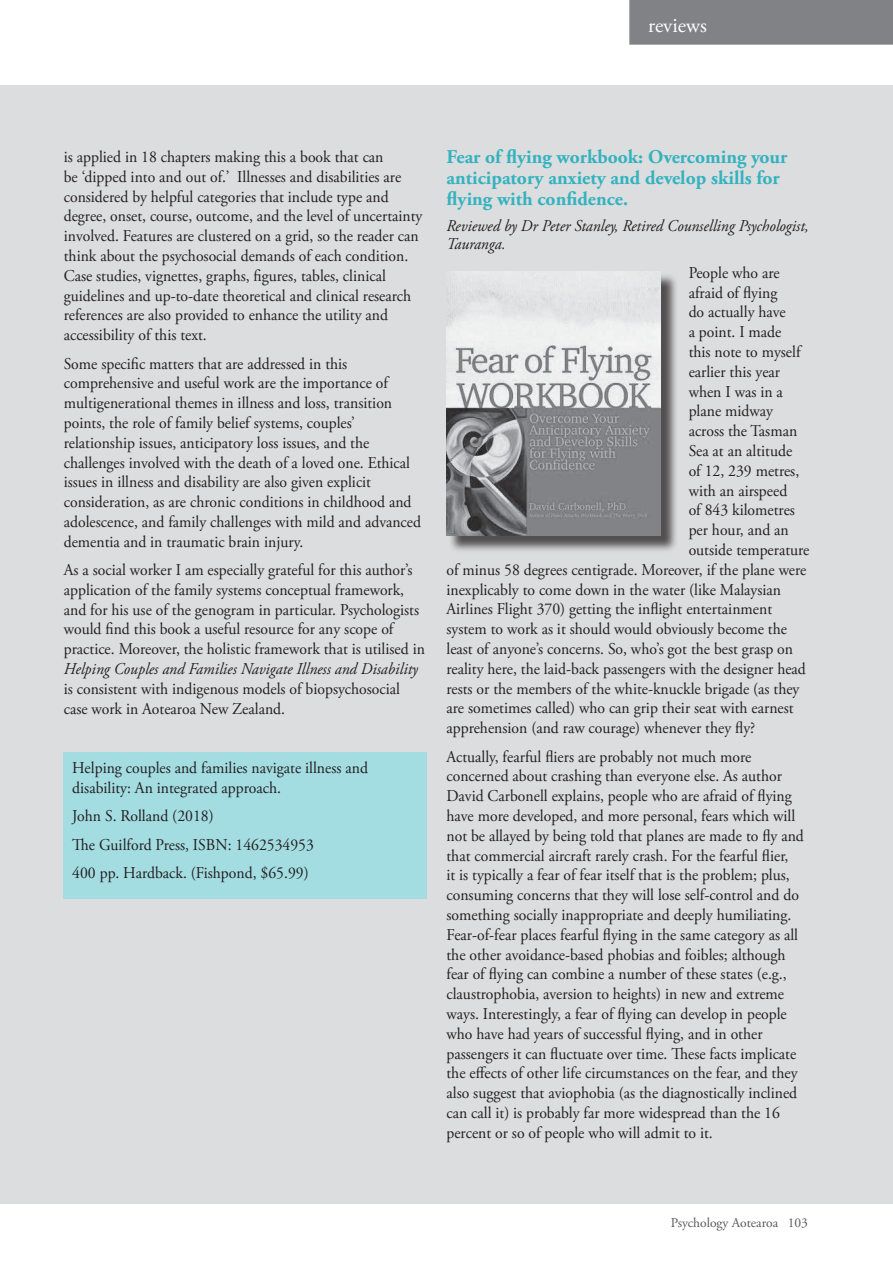
<style>
.page{position:relative;width:893px;height:1263px;background:#fff}
.page>*{position:absolute;margin:0;border:0;box-sizing:border-box;transform-origin:0 0}
.t1{font:21px "Adobe Garamond Pro";color:#fff}
.t2{font:700 19.5px/21px "Adobe Garamond Pro";color:#33b3bf}
.t3{font:16.5px/19.8px "Adobe Garamond Pro";color:#231f20;scale:.95 1}
.t4{font:italic 16.5px/18px "Adobe Garamond Pro";color:#231f20;scale:.95 1}
.t5{font:13.5px "Adobe Garamond Pro";color:#58595b}
</style>
<div class="page">
<div style="left:0;top:85px;width:893px;height:1118px;background:#dcddde"></div>
<div style="left:629px;top:0;width:264px;height:45px;background:#808285"></div>
<div style="left:64px;top:753px;width:363px;height:146px;background:#a3dde2"></div>
<div style="left:449px;top:273px;width:229px;height:280px;background:#231f20;opacity:.75"></div>
<img style="left:446px;top:271px;width:215px;height:265px">
<p class="t1" style="left:648px;top:13px;width:60px">reviews</p>
<p class="t3" style="left:64px;top:147px;width:379px">is applied in 18 chapters making this a book that can<br>be ‘dipped into and out of.’ Illnesses and disabilities are considered by helpful categories that include type and degree, onset, course, outcome, and the level of uncertainty involved. Features are clustered on a grid, so the reader can think about the psychosocial demands of each condition.<br>Case studies, vignettes, graphs, figures, tables, clinical guidelines and up-to-date theoretical and clinical research references are also provided to enhance the utility and accessibility of this text.</p>
<p class="t3" style="left:64px;top:354px;width:378px">Some specific matters that are addressed in this comprehensive and useful work are the importance of multigenerational themes in illness and loss, transition points, the role of family belief systems, couples’ relationship issues, anticipatory loss issues, and the challenges involved with the death of a loved one. Ethical issues in illness and disability are also given explicit consideration, as are chronic conditions in childhood and adolescence, and family challenges with mild and advanced dementia and in traumatic brain injury.</p>
<p class="t3" style="left:64px;top:560px;width:382px">As a social worker I am especially grateful for this author’s application of the family systems conceptual framework, and for his use of the genogram in particular. Psychologists would find this book a useful resource for any scope of practice. Moreover, the holistic framework that is utilised in</p>
<p class="t4" style="left:64px;top:660px;width:374px">Helping Couples and Families Navigate Illness and Disability</p>
<p class="t3" style="left:64px;top:679px;width:355px">is consistent with indigenous models of biopsychosocial case work in Aotearoa New Zealand.</p>
<p class="t3" style="left:72px;top:759px;width:313px">Helping couples and families navigate illness and disability: An integrated approach.</p>
<p class="t3" style="left:72px;top:802px;width:256px;line-height:28.3px">John S. Rolland (2018)<br>The Guilford Press, ISBN: 1462534953<br>400 pp. Hardback. (Fishpond, $65.99)</p>
<p class="t2" style="left:446px;top:147px;width:342px">Fear of flying workbook: Overcoming your anticipatory anxiety and develop skills for flying with confidence.</p>
<p class="t4" style="left:446px;top:218px;width:383px">Reviewed by Dr Peter Stanley, Retired Counselling Psychologist,<br>Tauranga.</p>
<p class="t3" style="left:689px;top:263px;width:97px">People who are</p>
<p class="t3" style="left:689px;top:283px;width:95px">afraid of flying</p>
<p class="t3" style="left:689px;top:303px;width:104px">do actually have</p>
<p class="t3" style="left:689px;top:323px;width:99px">a point. I made</p>
<p class="t3" style="left:689px;top:342px;width:119px">this note to myself</p>
<p class="t3" style="left:689px;top:362px;width:98px">earlier this year</p>
<p class="t3" style="left:689px;top:382px;width:101px">when I was in a</p>
<p class="t3" style="left:689px;top:402px;width:90px">plane midway</p>
<p class="t3" style="left:689px;top:422px;width:116px">across the Tasman</p>
<p class="t3" style="left:689px;top:441px;width:110px">Sea at an altitude</p>
<p class="t3" style="left:689px;top:461px;width:118px">of 12, 239 metres,</p>
<p class="t3" style="left:689px;top:481px;width:105px">with an airspeed</p>
<p class="t3" style="left:689px;top:501px;width:113px">of 843 kilometres</p>
<p class="t3" style="left:689px;top:521px;width:107px">per hour, and an</p>
<p class="t3" style="left:689px;top:540px;width:129px">outside temperature</p>
<p class="t3" style="left:446px;top:560px;width:380px">of minus 58 degrees centigrade. Moreover, if the plane were</p>
<p class="t3" style="left:446px;top:580px;width:354px">inexplicably to come down in the water (like Malaysian</p>
<p class="t3" style="left:446px;top:600px;width:344px">Airlines Flight 370) getting the inflight entertainment</p>
<p class="t3" style="left:446px;top:620px;width:360px">system to work as it should would obviously become the</p>
<p class="t3" style="left:446px;top:639px;width:366px">least of anyone’s concerns. So, who’s got the best grasp on</p>
<p class="t3" style="left:446px;top:659px;width:380px">reality here, the laid-back passengers with the designer head</p>
<p class="t3" style="left:446px;top:679px;width:373px">rests or the members of the white-knuckle brigade (as they</p>
<p class="t3" style="left:446px;top:699px;width:367px">are sometimes called) who can grip their seat with earnest</p>
<p class="t3" style="left:446px;top:719px;width:326px">apprehension (and raw courage) whenever they fly?</p>
<p class="t3" style="left:446px;top:747px;width:378px">Actually, fearful fliers are probably not much more concerned about crashing than everyone else. As author David Carbonell explains, people who are afraid of flying have more developed, and more personal, fears which will not be allayed by being told that planes are made to fly and that commercial aircraft rarely crash. For the fearful flier,<br>it is typically a fear of fear itself that is the problem; plus, consuming concerns that they will lose self-control and do something socially inappropriate and deeply humiliating.<br>Fear-of-fear places fearful flying in the same category as all the other avoidance-based phobias and foibles; although fear of flying can combine a number of these states (e.g., claustrophobia, aversion to heights) in new and extreme ways. Interestingly, a fear of flying can develop in people who have had years of successful flying, and in other passengers it can fluctuate over time. These facts implicate the effects of other life circumstances on the fear, and they also suggest that aviophobia (as the diagnostically inclined can call it) is probably far more widespread than the 16 percent or so of people who will admit to it.</p>
<p class="t5" style="left:671px;top:1215px;width:139px">Psychology Aotearoa 103</p>
</div>
